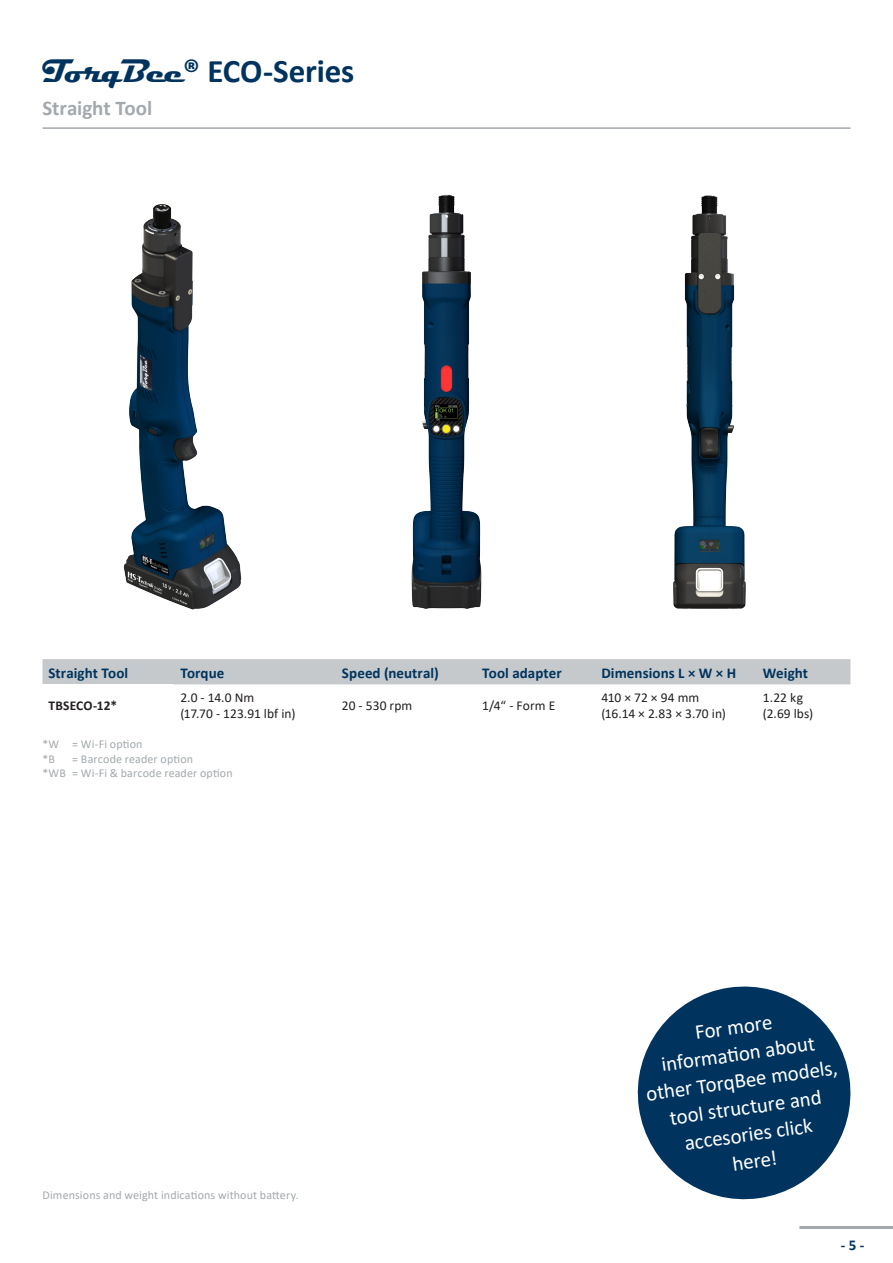
<style>
.page{position:relative;width:893px;height:1263px;background:#fff}
.page>*{position:absolute;margin:0;border:0;box-sizing:border-box;transform-origin:0 0}
.t1{font:700 33px "Calibri";letter-spacing:-.005em;color:#00345e}
.t2{font:21px/27px "Calibri";color:#fff;text-align:center}
.t3{font:700 21px "Calibri";letter-spacing:-.005em;color:#a3a9ad}
.t4{font:700 15px "Calibri";letter-spacing:.005em;color:#00345e}
.t5{font:13.5px "Calibri";letter-spacing:.005em;color:#231f20}
.t6{font:700 13.5px "Calibri";letter-spacing:.01em;color:#231f20}
.t7{font:12px "Calibri";letter-spacing:.015em;color:#a3a9ad}
.s1{font-family:"Magneto"}
</style>
<div class="page">
<hr style="left:799px;top:1226px;width:94px;height:3px;background:#a3a9ad">
<div style="left:43px;top:659px;width:807px;height:26px;background:#c5c9cb"></div>
<hr style="left:43px;top:127px;width:807px;height:2px;background:#a3a9ad">
<svg style="left:637px;top:986px;width:214px;height:214px;fill:#00345e"></svg>
<img style="left:123px;top:204px;width:119px;height:406px">
<img style="left:411px;top:194px;width:71px;height:415px">
<img style="left:673px;top:195px;width:73px;height:414px">
<p class="t1" style="left:43px;top:47px;width:313px"><span class="s1">TorqBee</span>® ECO-Series</p>
<p class="t3" style="left:43px;top:93px;width:111px">Straight Tool</p>
<p class="t4" style="left:49px;top:662px;width:81px">Straight Tool</p>
<p class="t4" style="left:180px;top:662px;width:46px">Torque</p>
<p class="t4" style="left:342px;top:662px;width:98px">Speed (neutral)</p>
<p class="t4" style="left:482px;top:662px;width:81px">Tool adapter</p>
<p class="t4" style="left:601px;top:662px;width:136px">Dimensions L × W × H</p>
<p class="t4" style="left:763px;top:662px;width:47px">Weight</p>
<p class="t6" style="left:49px;top:696px;width:70px">TBSECO-12*</p>
<p class="t5" style="left:763px;top:688px;width:42px">1.22 kg</p>
<p class="t5" style="left:763px;top:704px;width:52px">(2.69 lbs)</p>
<p class="t5" style="left:180px;top:688px;width:75px">2.0 - 14.0 Nm</p>
<p class="t5" style="left:180px;top:704px;width:117px">(17.70 - 123.91 lbf in)</p>
<p class="t5" style="left:601px;top:688px;width:100px">410 × 72 × 94 mm</p>
<p class="t5" style="left:601px;top:704px;width:126px">(16.14 × 2.83 × 3.70 in)</p>
<p class="t5" style="left:342px;top:696px;width:72px">20 - 530 rpm</p>
<p class="t5" style="left:482px;top:696px;width:75px">1/4“ - Form E</p>
<p class="t7" style="left:43px;top:736px;width:102px">*W = Wi-Fi option</p>
<p class="t7" style="left:43px;top:750px;width:14px">*B</p>
<p class="t7" style="left:72px;top:750px;width:122px">= Barcode reader option</p>
<p class="t7" style="left:43px;top:765px;width:192px">*WB = Wi-Fi &amp; barcode reader option</p>
<p class="t7" style="left:43px;top:1187px;width:258px">Dimensions and weight indications without battery.</p>
<p class="t2" style="left:693px;top:1019px;width:79px;rotate:-8deg">For more</p>
<p class="t2" style="left:641px;top:1053px;width:194px;rotate:-8deg">informati on about other TorqBee models, tool structure and</p>
<p class="t2" style="left:683px;top:1129px;width:130px;rotate:-8deg">accesories click</p>
<p class="t2" style="left:731px;top:1150px;width:46px;rotate:-8deg">here!</p>
<p class="t4" style="left:841px;top:1235px;width:25px">- 5 -</p>
</div>
